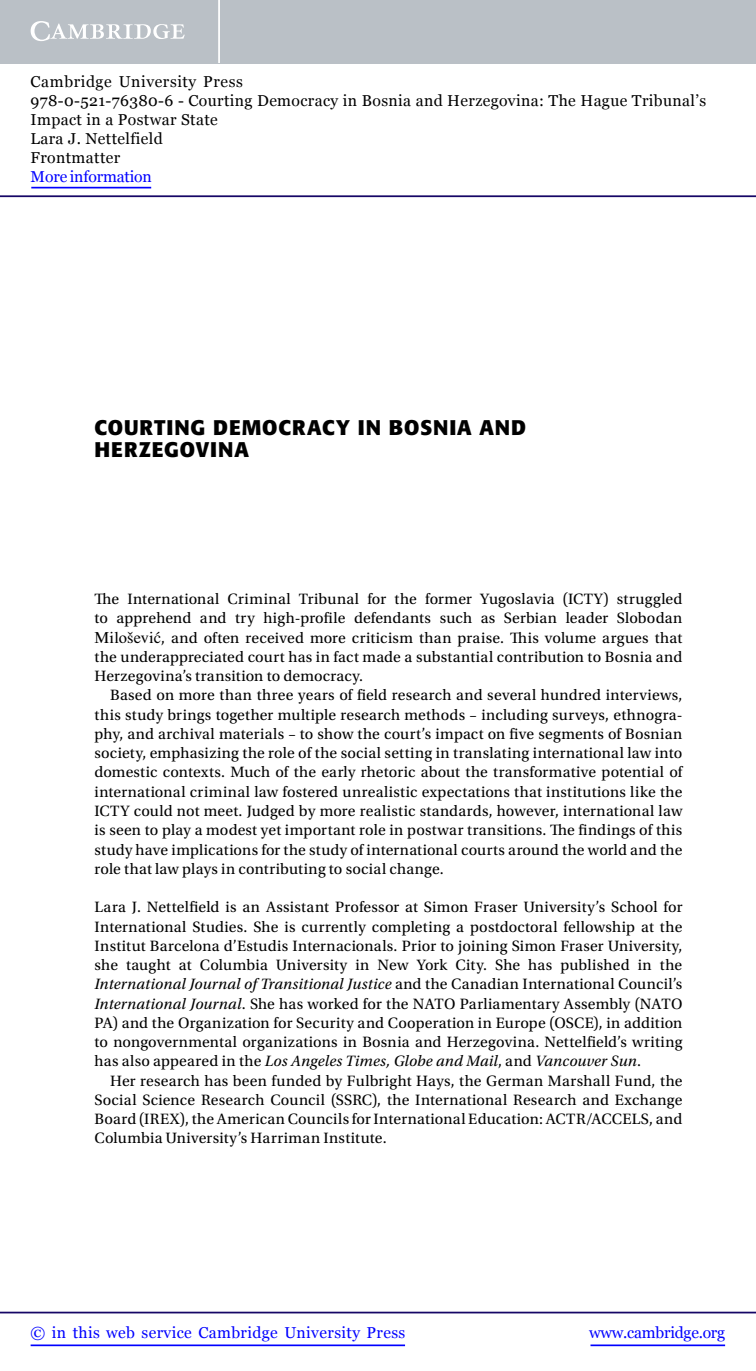
<style>
.page{position:relative;width:756px;height:1371px;background:#fff}
.page>*{position:absolute;margin:0;border:0;box-sizing:border-box;transform-origin:0 0}
.t1{font:700 21px/22.8px "Formata";letter-spacing:.045em;color:#000}
.t2{font:15.75px/19.2px "Utopia Std";letter-spacing:.005em;color:#000;text-align:justify}
.t3{font:15.75px/18.9px "Georgia";letter-spacing:.025em;color:#000}
.t4{font:15.75px "Georgia";letter-spacing:.025em;color:#00f}
.t5{font:15.75px "Georgia";letter-spacing:-.015em;color:#00f}
.t6{font:15.75px "Georgia";letter-spacing:-.01em;color:#00f}
.s1{font-family:"Gandhari Unicode"}
.s2{font-style:italic}
</style>
<div class="page">
<hr style="left:591px;top:1344px;width:134px;height:1px;background:#00f">
<hr style="left:0;top:1311px;width:756px;height:2px;background:#150666">
<hr style="left:31px;top:1344px;width:374px;height:1px;background:#00f">
<div style="left:0;top:0;width:756px;height:63px;background:#bac0c6"></div>
<svg style="left:31px;top:21px;width:154px;height:20px"></svg>
<hr style="left:218px;top:0;width:2px;height:63px;background:#fff">
<hr style="left:0;top:195px;width:756px;height:2px;background:#150666">
<hr style="left:31px;top:187px;width:120px;height:1px;background:#00f">
<p class="t3" style="left:31px;top:72px;width:677px">Cambridge University Press<br>978-0-521-76380-6 - Courting Democracy in Bosnia and Herzegovina: The Hague Tribunal’s Impact in a Postwar State<br>Lara J. Nettelfield<br>Frontmatter</p>
<p class="t6" style="left:31px;top:167px;width:123px">More information</p>
<h1 class="t1" style="left:94px;top:415px;width:431px">COURTING DEMOCRACY IN BOSNIA AND<br>HERZEGOVINA</h1>
<p class="t2" style="left:94px;top:589px;width:590px">The International Criminal Tribunal for the former Yugoslavia (ICTY) struggled to apprehend and try high-profile defendants such as Serbian leader Slobodan <span class="s1">Milošević</span>, and often received more criticism than praise. This volume argues that the underappreciated court has in fact made a substantial contribution to Bosnia and Herzegovina’s transition to democracy.</p>
<p class="t2" style="left:94px;top:686px;width:590px;text-indent:16px">Based on more than three years of field research and several hundred interviews, this study brings together multiple research methods – including surveys, ethnogra&shy;phy, and archival materials – to show the court’s impact on five segments of Bosnian society, emphasizing the role of the social setting in translating international law into domestic contexts. Much of the early rhetoric about the transformative potential of international criminal law fostered unrealistic expectations that institutions like the ICTY could not meet. Judged by more realistic standards, however, international law is seen to play a modest yet important role in postwar transitions. The findings of this study have implications for the study of international courts around the world and the role that law plays in contributing to social change.</p>
<p class="t2" style="left:95px;top:897px;width:590px">Lara J. Nettelfield is an Assistant Professor at Simon Fraser University’s School for International Studies. She is currently completing a postdoctoral fellowship at the Institut Barcelona d’Estudis Internacionals. Prior to joining Simon Fraser University, she taught at Columbia University in New York City. She has published in the <span class="s2">International Journal of Transitional Justice</span> and the Canadian International Council’s <span class="s2">International Journal</span>. She has worked for the NATO Parliamentary Assembly (NATO PA) and the Organization for Security and Cooperation in Europe (OSCE), in addition to nongovernmental organizations in Bosnia and Herzegovina. Nettelfield’s writing has also appeared in the <span class="s2">Los Angeles Times, Globe and Mail</span>, and <span class="s2">Vancouver Sun</span>.</p>
<p class="t2" style="left:95px;top:1071px;width:589px;text-indent:16px">Her research has been funded by Fulbright Hays, the German Marshall Fund, the Social Science Research Council (SSRC), the International Research and Exchange Board (IREX), the American Councils for International Education: ACTR/ACCELS, and Columbia University’s Harriman Institute.</p>
<p class="t4" style="left:31px;top:1323px;width:376px">© in this web service Cambridge University Press</p>
<p class="t5" style="left:589px;top:1323px;width:137px">www.cambridge.org</p>
</div>
